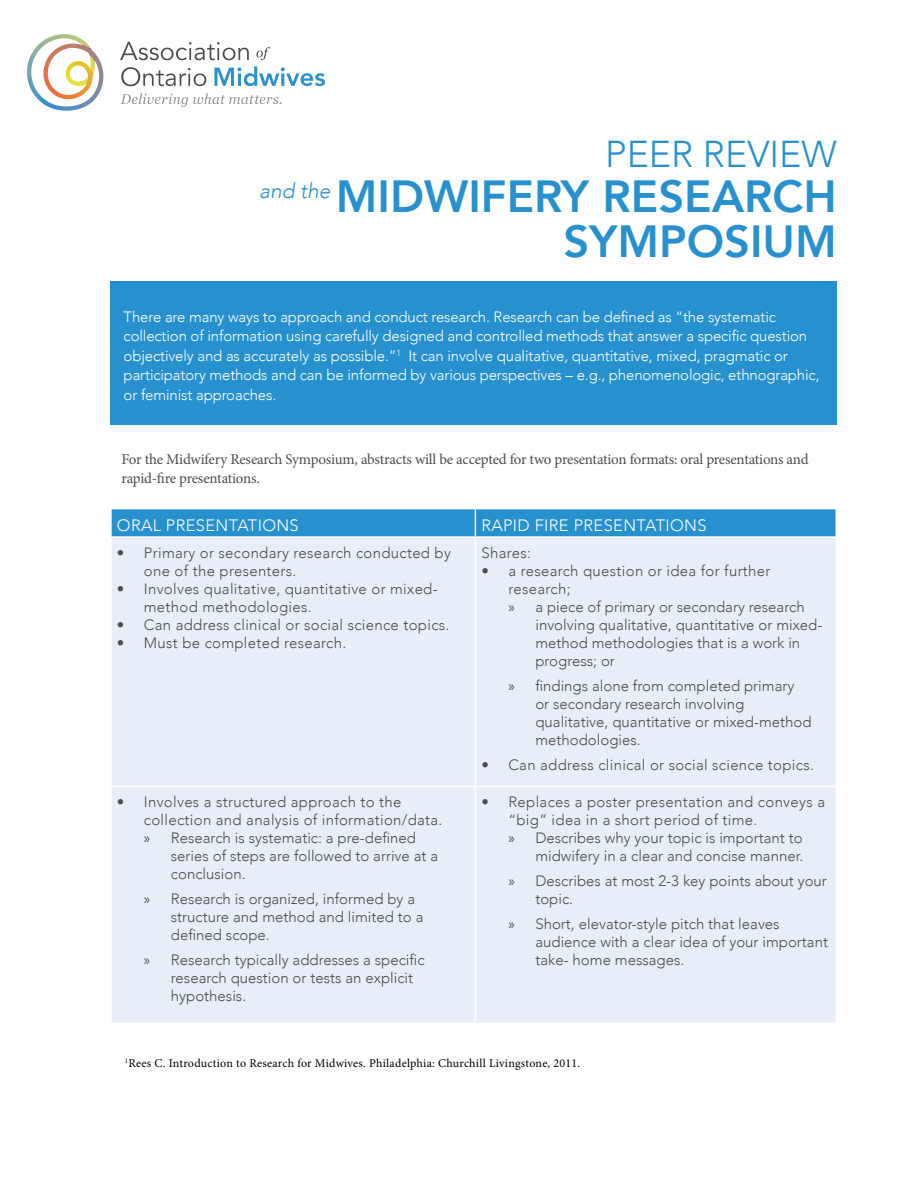
<style>
.page{position:relative;width:918px;height:1188px;background:#fff}
.page>*{position:absolute;margin:0;border:0;box-sizing:border-box;transform-origin:0 0}
.t1{font:800 45px/45px "Avenir";color:#2791d0;text-align:right}
.t2{font:300 37.35px "Avenir";color:#2791d0}
.t3{font:300 16.5px "Avenir";letter-spacing:.02em;color:#fff}
.t4{font:300 15px/18px "Avenir";color:#4d4d4f}
.t5{font:300 15px/18px "Avenir";letter-spacing:.02em;color:#4d4d4f}
.t6{font:300 15px/19.5px "Avenir";letter-spacing:-.01em;color:#fff}
.t7{font:15px/19.5px "Minion Pro";letter-spacing:-.015em;color:#4d4d4f}
.t8{font:12px "Minion Pro";letter-spacing:.02em;color:#000}
.s1{font-family:"Myriad Pro";font-weight:400}
</style>
<div class="page">
<svg style="left:120px;top:42px;width:129px;height:18px"></svg>
<svg style="left:256px;top:47px;width:14px;height:13px"></svg>
<svg style="left:121px;top:67px;width:85px;height:19px"></svg>
<svg style="left:214px;top:66px;width:111px;height:20px"></svg>
<svg style="left:120px;top:93px;width:162px;height:14px"></svg>
<img style="left:27px;top:34px;width:76px;height:77px">
<div style="left:110px;top:282px;width:727px;height:143px;background:#2791d0"></div>
<div style="left:112px;top:538px;width:724px;height:485px;background:#e7eef8"></div>
<hr style="left:475px;top:538px;width:1px;height:248px;background:#fff">
<hr style="left:110px;top:786px;width:365px;height:1px;background:#fff">
<hr style="left:475px;top:786px;width:362px;height:1px;background:#fff">
<hr style="left:475px;top:787px;width:1px;height:236px;background:#fff">
<div style="left:111px;top:509px;width:726px;height:27px;background:#2791d0"></div>
<h2 class="t2" style="left:605px;top:132px;width:233px">PEER REVIEW</h2>
<h1 class="t1" style="left:259px;top:174px;width:579px"><sup>and</sup> <sup>the</sup> MIDWIFERY RESEARCH<br>SYMPOSIUM</h1>
<p class="t6" style="left:124px;top:307px;width:697px">There are many ways to approach and conduct research. Research can be defined as “the systematic collection of information using carefully designed and controlled methods that answer a specific question objectively and as accurately as possible.”<sup>1</sup> It can involve qualitative, quantitative, mixed, pragmatic or participatory methods and can be informed by various perspectives – e.g., phenomenologic, ethnographic, or feminist approaches.</p>
<p class="t7" style="left:122px;top:449px;width:689px">For the Midwifery Research Symposium, abstracts will be accepted for two presentation formats: oral presentations and rapid-fire presentations.</p>
<p class="t3" style="left:117px;top:516px;width:183px">ORAL PRESENTATIONS</p>
<p class="t3" style="left:481px;top:516px;width:227px">RAPID FIRE PRESENTATIONS</p>
<p class="t5" style="left:144px;top:544px;width:309px;text-indent:-27px">• Primary or secondary research conducted by one of the presenters.</p>
<p class="t5" style="left:144px;top:580px;width:295px;text-indent:-27px">• Involves qualitative, quantitative or mixed&shy;method methodologies.</p>
<p class="t5" style="left:117px;top:616px;width:334px">• Can address clinical or social science topics.</p>
<p class="t5" style="left:117px;top:634px;width:231px">• Must be completed research.</p>
<p class="t4" style="left:481px;top:544px;width:51px">Shares:</p>
<p class="t5" style="left:481px;top:562px;width:291px">• a research question or idea for further</p>
<p class="t5" style="left:508px;top:580px;width:64px">research;</p>
<p class="t4" style="left:508px;top:598px;width:298px"><span class="s1">»</span> a piece of primary or secondary research</p>
<p class="t4" style="left:535px;top:616px;width:289px">involving qualitative, quantitative or mixed-</p>
<p class="t4" style="left:535px;top:634px;width:266px">method methodologies that is a work in</p>
<p class="t4" style="left:535px;top:652px;width:81px">progress; or</p>
<p class="t4" style="left:535px;top:677px;width:278px;text-indent:-27px"><span class="s1">»</span> findings alone from completed primary or secondary research involving qualitative, quantitative or mixed-method methodologies.</p>
<p class="t5" style="left:481px;top:755px;width:334px">• Can address clinical or social science topics.</p>
<p class="t5" style="left:144px;top:793px;width:300px;text-indent:-27px">• Involves a structured approach to the collection and analysis of information/data. <span class="s1">»</span> Research is systematic: a pre-defined</p>
<p class="t4" style="left:171px;top:847px;width:269px">series of steps are followed to arrive at a conclusion.</p>
<p class="t4" style="left:171px;top:890px;width:254px;text-indent:-27px"><span class="s1">»</span> Research is organized, informed by a structure and method and limited to a defined scope.</p>
<p class="t4" style="left:171px;top:951px;width:255px;text-indent:-27px"><span class="s1">»</span> Research typically addresses a specific research question or tests an explicit hypothesis.</p>
<p class="t5" style="left:508px;top:793px;width:318px;text-indent:-27px">• Replaces a poster presentation and conveys a “big” idea in a short period of time.<br><span class="s1">»</span> Describes why your topic is important to</p>
<p class="t4" style="left:508px;top:844px;width:320px;line-height:24.8px;text-align:center">midwifery in a clear and concise manner.<br><span class="s1">»</span> Describes at most 2-3 key points about your</p>
<p class="t4" style="left:508px;top:887px;width:273px;line-height:24.8px;text-indent:27px">topic.<br><span class="s1">»</span> Short, elevator-style pitch that leaves</p>
<p class="t4" style="left:535px;top:933px;width:294px">audience with a clear idea of your important take- home messages.</p>
<p class="t8" style="left:125px;top:1055px;width:457px"><sup>1</sup>Rees C. Introduction to Research for Midwives. Philadelphia: Churchill Livingstone, 2011.</p>
</div>
